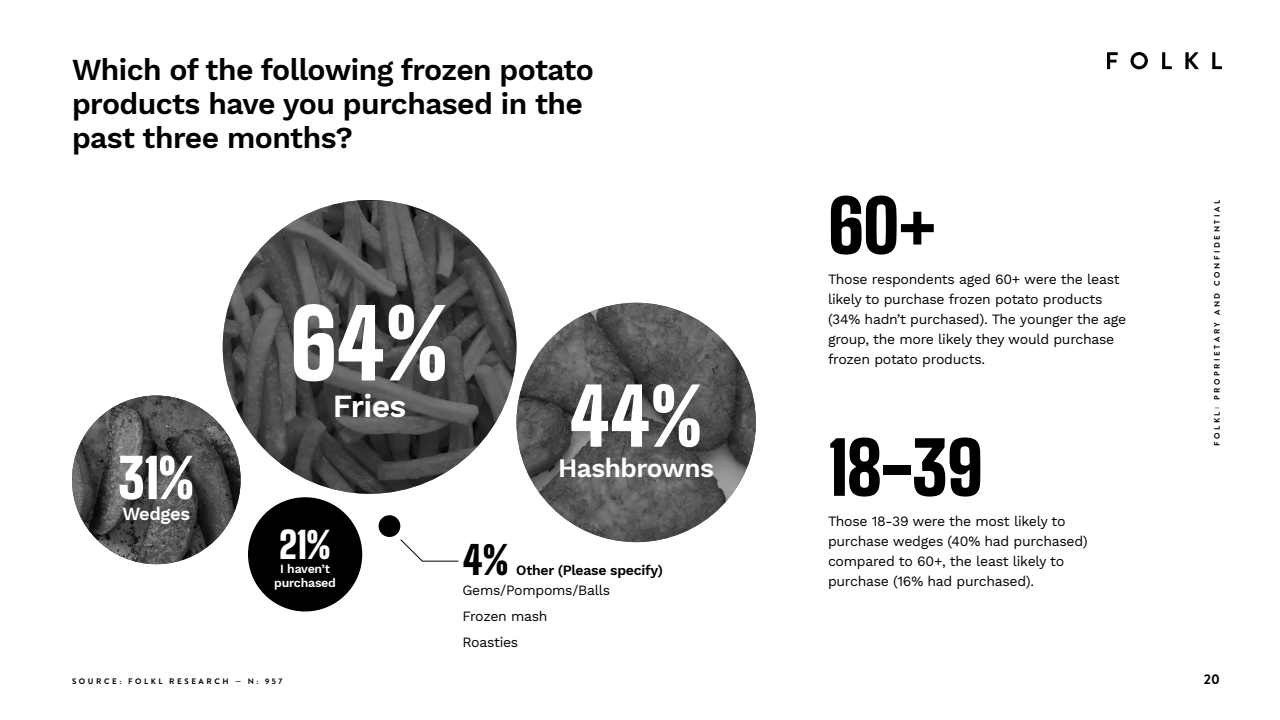
<style>
.page{position:relative;width:1280px;height:720px;background:#fff}
.page>*{position:absolute;margin:0;border:0;box-sizing:border-box;transform-origin:0 0}
.folkl{font:900 94.3px "Big Shoulders Display";color:#fff}
.folkl-2{font:900 77.8px "Big Shoulders Display";color:#fff}
.folkl-3{font:900 72px "Big Shoulders Display";color:#000}
.folkl-4{font:900 54.2px "Big Shoulders Display";color:#fff}
.folkl-5{font:900 39px "Big Shoulders Display";color:#000}
.folkl-6{font:900 36.7px "Big Shoulders Display";color:#fff}
.Bubble{font:600 31.8px "Work Sans";letter-spacing:-.02em;color:#fff}
.folkl-H2{font:600 30px/34px "Work Sans";letter-spacing:-.02em;color:#000}
.Bubble-2{font:600 26.2px "Work Sans";letter-spacing:-.02em;color:#fff}
.Bubble-3{font:600 18.2px "Work Sans";letter-spacing:-.02em;color:#fff}
.folkl-copy{font:14px/20px "Work Sans";letter-spacing:-.02em;color:#000}
.folkl-7{font:600 14px "Work Sans";letter-spacing:-.02em;color:#000}
.t1{font:700 14px "Brandon Grotesque";color:#000}
.Bubble-4{font:600 12.4px/14.2px "Work Sans";letter-spacing:-.02em;color:#fff;text-align:center}
.folkl-copy-2{font:700 8px "Brandon Grotesque";letter-spacing:.32em;color:#000}
</style>
<div class="page">
<img style="left:223px;top:200px;width:293px;height:294px">
<img style="left:516px;top:303px;width:240px;height:239px">
<img style="left:72px;top:396px;width:169px;height:168px">
<div style="left:248px;top:497px;width:114px;height:115px;background:#000;border-radius:50%"></div>
<div style="left:379px;top:515px;width:21px;height:22px;background:#000;border-radius:50%"></div>
<svg style="left:400px;top:539px;width:59px;height:23px"></svg>
<svg style="left:1107px;top:52px;width:11px;height:17px"></svg>
<svg style="left:1131px;top:52px;width:17px;height:17px"></svg>
<svg style="left:1162px;top:52px;width:10px;height:17px"></svg>
<svg style="left:1185px;top:52px;width:14px;height:17px"></svg>
<svg style="left:1212px;top:52px;width:10px;height:17px"></svg>
<p class="folkl-H2" style="left:72px;top:54px;width:523px">Which of the following frozen potato products have you purchased in the past three months?</p>
<p class="folkl-4" style="left:118px;top:439px;width:78px">31%</p>
<p class="Bubble-3" style="left:122px;top:503px;width:69px">Wedges</p>
<p class="folkl" style="left:290px;top:275px;width:161px">64%</p>
<p class="Bubble" style="left:333px;top:388px;width:75px">Fries</p>
<p class="folkl-6" style="left:279px;top:518px;width:53px">21%</p>
<p class="Bubble-4" style="left:274px;top:563px;width:63px">I haven’t purchased</p>
<p class="folkl-copy-2" style="left:72px;top:676px;width:212px">SOURCE: FOLKL RESEARCH — N: 957</p>
<p class="folkl-2" style="left:569px;top:360px;width:136px">44%</p>
<p class="Bubble-2" style="left:558px;top:453px;width:157px">Hashbrowns</p>
<p class="folkl-5" style="left:462px;top:532px;width:48px">4%</p>
<p class="folkl-7" style="left:516px;top:562px;width:148px">Other (Please specify)</p>
<p class="folkl-copy" style="left:462px;top:581px;width:149px">Gems/Pompoms/Balls</p>
<p class="folkl-copy" style="left:462px;top:607px;width:87px">Frozen mash</p>
<p class="folkl-copy" style="left:462px;top:633px;width:58px">Roasties</p>
<p class="folkl-3" style="left:828px;top:174px;width:110px">60+</p>
<p class="folkl-copy" style="left:828px;top:270px;width:300px">Those respondents aged 60+ were the least likely to purchase frozen potato products (34% hadn’t purchased). The younger the age group, the more likely they would purchase frozen potato products.</p>
<p class="folkl-3" style="left:828px;top:416px;width:157px">18-39</p>
<p class="folkl-copy" style="left:828px;top:512px;width:261px">Those 18-39 were the most likely to purchase wedges (40% had purchased) compared to 60+, the least likely to purchase (16% had purchased).</p>
<p class="folkl-copy-2" style="left:1212px;top:446px;width:247px;rotate:-90deg">FOLKL: PROPRIETARY AND CONFIDENTIAL</p>
<p class="t1" style="left:1204px;top:669px;width:18px">20</p>
</div>
